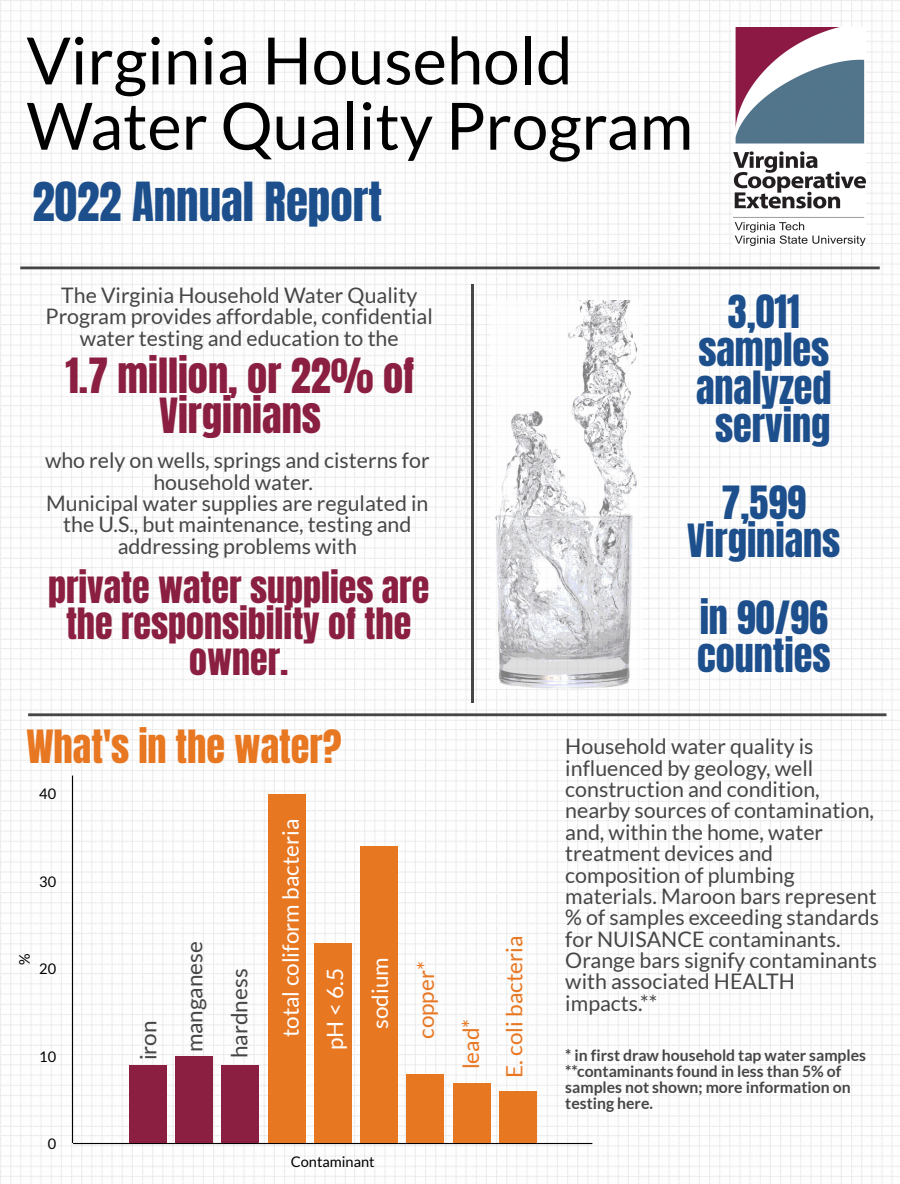
<style>
.page{position:relative;width:900px;height:1184px;background:#fff}
.page>*{position:absolute;margin:0;border:0;box-sizing:border-box;transform-origin:0 0}
.t1{font:65.25px/65.2px "Lato";color:#000}
.t2{font:45px "Anton";color:#1d4f8c}
.t3{font:40.5px/40.5px "Anton";color:#8b1f41;text-align:center}
.t4{font:38.25px/38.2px "Anton";color:#1d4f8c}
.t5{font:38.25px "Anton";color:#e87722}
.t6{font:36px/36px "Anton";color:#8b1f41;text-align:center}
.t7{font:22.5px "Lato";color:#fff}
.t8{font:22.5px/45px "Lato";color:#e87722}
.t9{font:22.5px/45px "Lato";color:#464646}
.t10{font:21.3px/21.3px "Lato";color:#464646}
.t11{font:700 15.75px/15.8px "Lato";color:#464646}
.t12{font:14.55px "Lato";color:#000}
</style>
<div class="page">
<div style="left:0;top:0;width:900px;height:1183px;background:linear-gradient(to right,#fafaf9,#fafafa)"></div>
<hr style="left:20px;top:266px;width:860px;height:3px;background:#464646">
<hr style="left:471px;top:284px;width:3px;height:419px;background:#464646">
<hr style="left:73px;top:1142px;width:519px;height:1px;background:#000">
<hr style="left:72px;top:775px;width:1px;height:367px;background:#000">
<div style="left:129px;top:1065px;width:37px;height:77px;background:#8b1f41"></div>
<div style="left:175px;top:1056px;width:37px;height:86px;background:#8b1f41"></div>
<div style="left:221px;top:1065px;width:38px;height:77px;background:#8b1f41"></div>
<div style="left:269px;top:794px;width:37px;height:348px;background:#e87722"></div>
<div style="left:315px;top:942px;width:37px;height:200px;background:#e87722"></div>
<div style="left:361px;top:846px;width:37px;height:296px;background:#e87722"></div>
<div style="left:407px;top:1074px;width:37px;height:68px;background:#e87722"></div>
<div style="left:453px;top:1083px;width:37px;height:59px;background:#e87722"></div>
<div style="left:499px;top:1091px;width:37px;height:51px;background:#e87722"></div>
<hr style="left:28px;top:713px;width:859px;height:3px;background:#464646">
<img style="left:734px;top:27px;width:131px;height:218px">
<img style="left:491px;top:300px;width:151px;height:389px">
<p class="t1" style="left:26px;top:26px;width:668px">Virginia Household<br>Water Quality Program</p>
<p class="t2" style="left:33px;top:168px;width:351px">2022 Annual Report</p>
<p class="t10" style="left:46px;top:284px;width:389px;text-align:center">The Virginia Household Water Quality<br>Program provides affordable, confidential water testing and education to the</p>
<p class="t3" style="left:65px;top:355px;width:351px">1.7 million, or 22% of<br>Virginians</p>
<p class="t10" style="left:45px;top:449px;width:386px">who rely on wells, springs and cisterns for</p>
<p class="t10" style="left:46px;top:470px;width:384px;text-align:center">household water.<br>Municipal water supplies are regulated in the U.S., but maintenance, testing and</p>
<p class="t10" style="left:118px;top:535px;width:241px">addressing problems with</p>
<p class="t6" style="left:48px;top:570px;width:383px">private water supplies are the responsibility of the owner.</p>
<p class="t5" style="left:26px;top:718px;width:317px">What's in the water?</p>
<p class="t12" style="left:39px;top:784px;width:18px">40</p>
<p class="t12" style="left:39px;top:872px;width:18px">30</p>
<p class="t12" style="left:15px;top:964px;width:13px;rotate:-90deg">%</p>
<p class="t12" style="left:39px;top:960px;width:18px">20</p>
<p class="t12" style="left:39px;top:1047px;width:18px">10</p>
<p class="t12" style="left:48px;top:1134px;width:10px">0</p>
<p class="t9" style="left:125px;top:1060px;width:41px;rotate:-90deg">iron</p>
<p class="t9" style="left:171px;top:1057px;width:118px;rotate:-90deg">manganese hardness</p>
<p class="t7" style="left:276px;top:1037px;width:220px;rotate:-90deg">total coliform bacteria</p>
<p class="t7" style="left:321px;top:1050px;width:84px;rotate:-90deg">pH &lt; 6.5</p>
<p class="t7" style="left:366px;top:1028px;width:73px;rotate:-90deg">sodium</p>
<p class="t8" style="left:403px;top:1069px;width:110px;text-indent:30px;rotate:-90deg">copper* lead*</p>
<p class="t12" style="left:291px;top:1152px;width:85px">Contaminant</p>
<p class="t8" style="left:491px;top:1077px;width:143px;rotate:-90deg">E. coli bacteria</p>
<p class="t4" style="left:728px;top:292px;width:74px">3,011</p>
<p class="t4" style="left:696px;top:330px;width:137px">samples analyzed</p>
<p class="t4" style="left:715px;top:407px;width:117px">serving</p>
<p class="t4" style="left:722px;top:483px;width:86px">7,599</p>
<p class="t4" style="left:687px;top:522px;width:154px">Virginians</p>
<p class="t4" style="left:700px;top:598px;width:130px">in 90/96</p>
<p class="t4" style="left:697px;top:636px;width:135px">counties</p>
<p class="t10" style="left:565px;top:735px;width:256px">Household water quality is influenced by geology, well construction and condition,</p>
<p class="t10" style="left:565px;top:799px;width:310px">nearby sources of contamination,</p>
<p class="t10" style="left:565px;top:820px;width:259px">and, within the home, water</p>
<p class="t10" style="left:565px;top:842px;width:209px">treatment devices and</p>
<p class="t10" style="left:565px;top:863px;width:231px">composition of plumbing</p>
<p class="t10" style="left:565px;top:884px;width:313px">materials. Maroon bars represent</p>
<p class="t10" style="left:565px;top:906px;width:315px">% of samples exceeding standards</p>
<p class="t10" style="left:565px;top:927px;width:313px">for NUISANCE contaminants.<br>Orange bars signify contaminants</p>
<p class="t10" style="left:565px;top:970px;width:231px">with associated HEALTH impacts.**</p>
<p class="t11" style="left:565px;top:1047px;width:302px">* in first draw household tap water samples **contaminants found in less than 5% of samples not shown; more information on testing here.</p>
</div>
